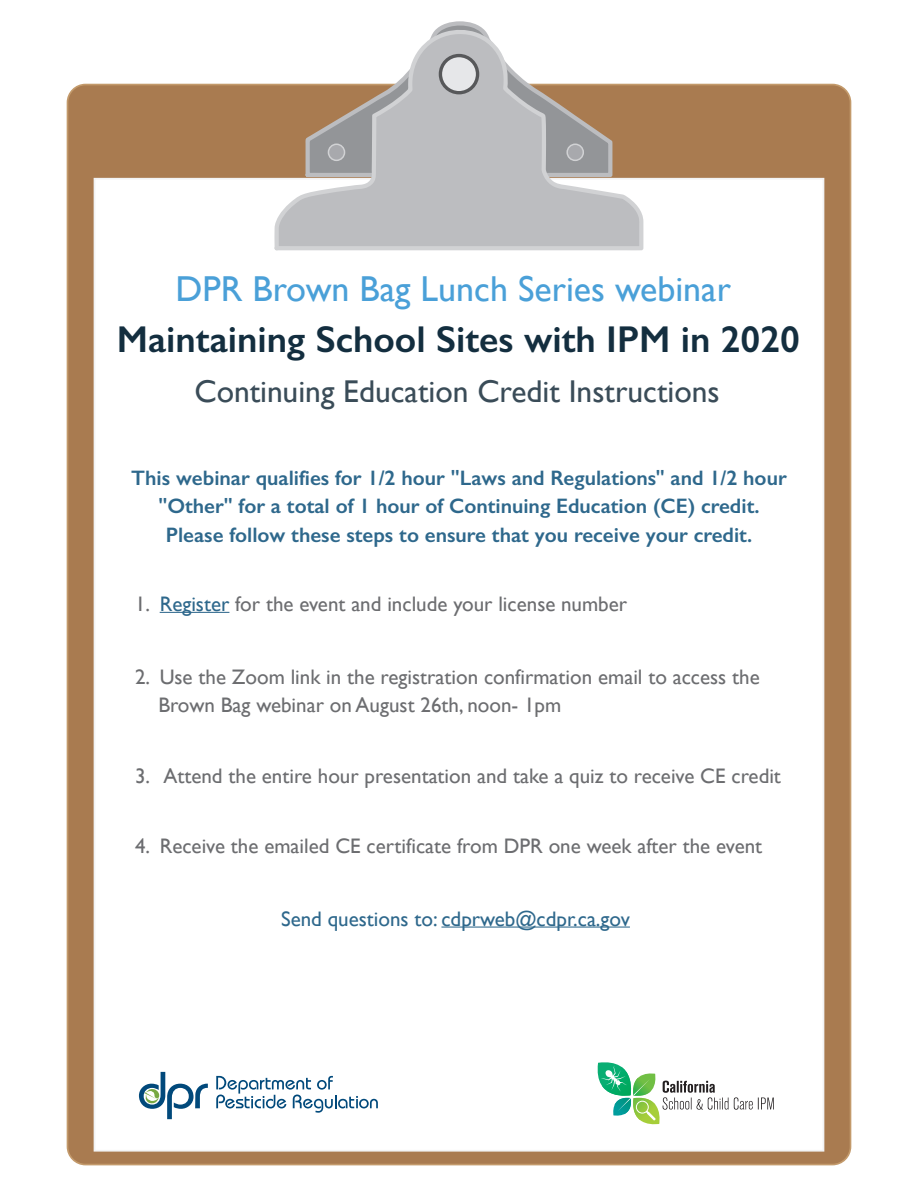
<style>
.page{position:relative;width:918px;height:1188px;background:#fff}
.page>*{position:absolute;margin:0;border:0;box-sizing:border-box;transform-origin:0 0}
.t1{font:600 37.5px "Gill Sans";color:#132e3f}
.t2{font:36px "Gill Sans";color:#4aa0d8}
.t3{font:31.5px "Gill Sans";color:#3a4c58}
.t4{font:21px/28.5px "Gill Sans";color:#6c6d70}
.t5{font:600 21px/28.5px "Gill Sans";color:#2e688c;text-align:center}
.t6{font:21px "Gill Sans";color:#2e688c}
.s1{color:#2e688c}
</style>
<div class="page">
<div style="left:68px;top:85px;width:782px;height:1080px;background:#a97b50;border-radius:18px"></div>
<div style="left:94px;top:178px;width:730px;height:974px;background:#fff;border:2px solid #f2f3f4"></div>
<svg style="left:274px;top:29px;width:369px;height:222px;fill:#bcbdc0"></svg>
<div style="left:440px;top:56px;width:38px;height:37px;background:#e6e7e9;border-radius:50%"></div>
<div style="left:439px;top:54px;width:40px;height:40px;border:3px solid #57585a;border-radius:50%"></div>
<div style="left:328px;top:144px;width:17px;height:16px;background:#a8a9ad;border-radius:50%"></div>
<div style="left:328px;top:144px;width:17px;height:17px;border:2px solid #d1d2d4;border-radius:50%"></div>
<div style="left:567px;top:144px;width:16px;height:16px;background:#a8a9ad;border-radius:50%"></div>
<div style="left:566px;top:144px;width:18px;height:17px;border:2px solid #d1d2d4;border-radius:50%"></div>
<svg style="left:139px;top:1072px;width:69px;height:47px"></svg>
<svg style="left:216px;top:1076px;width:162px;height:37px"></svg>
<svg style="left:597px;top:1062px;width:177px;height:63px"></svg>
<hr style="left:160px;top:612px;width:69px;height:1px;background:#2e688c">
<hr style="left:441px;top:927px;width:189px;height:1px;background:#2e688c">
<p class="t2" style="left:176px;top:268px;width:557px">DPR Brown Bag Lunch Series webinar</p>
<h1 class="t1" style="left:117px;top:317px;width:685px">Maintaining School Sites with IPM in 2020</h1>
<h2 class="t3" style="left:194px;top:373px;width:527px">Continuing Education Credit Instructions</h2>
<p class="t5" style="left:131px;top:463px;width:657px">This webinar qualifies for 1/2 hour "Laws and Regulations" and 1/2 hour "Other" for a total of 1 hour of Continuing Education (CE) credit.<br>Please follow these steps to ensure that you receive your credit.</p>
<p class="t4" style="left:135px;top:589px;width:494px">1. <span class="s1">Register</span> for the event and include your license number</p>
<p class="t4" style="left:158px;top:662px;width:603px;text-indent:-23px">2. Use the Zoom link in the registration confirmation email to access the<br>Brown Bag webinar on August 26th, noon- 1pm</p>
<p class="t4" style="left:135px;top:761px;width:647px">3. Attend the entire hour presentation and take a quiz to receive CE credit</p>
<p class="t4" style="left:135px;top:832px;width:629px">4. Receive the emailed CE certificate from DPR one week after the event</p>
<p class="t6" style="left:281px;top:906px;width:350px">Send questions to: cdprweb@cdpr.ca.gov</p>
</div>
